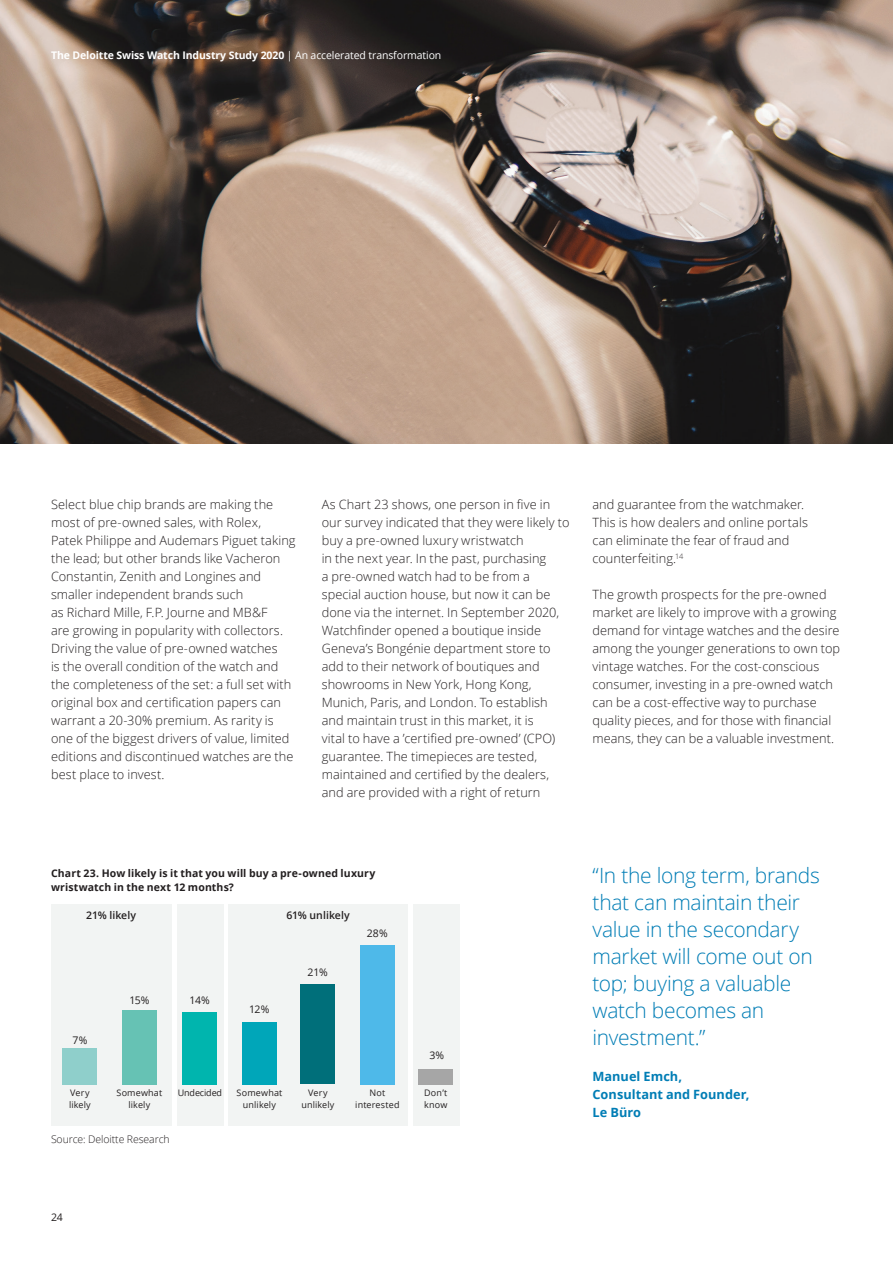
<style>
.page{position:relative;width:893px;height:1263px;background:#fff}
.page>*{position:absolute;margin:0;border:0;box-sizing:border-box;transform-origin:0 0}
.Quote_pullout_small{font:300 21px/27px "Open Sans";letter-spacing:-.015em;color:#007db5}
.Body_copy__8_5_12pt{font:300 12.75px/18px "Open Sans";letter-spacing:.005em;color:#231f20}
.Quote_name_company{font:700 12.75px "Open Sans";color:#007db5}
.Chart_Table_small_he{font:700 10.5px "Open Sans";letter-spacing:.01em;color:#231f20}
.Brochure_title_right{font:700 10.5px "Open Sans";letter-spacing:-.01em;color:#fff}
.Disclaimers__7_9_5pt{font:300 10.5px "Open Sans";letter-spacing:-.01em;color:#231f20}
.Body_copy__8_5_12pt-2{font:10.5px "Open Sans";letter-spacing:-.025em;color:#231f20}
.Body_copy__8_5_12pt-3{font:600 10.5px "Open Sans";letter-spacing:.005em;color:#231f20}
.Body_copy__8_5_12pt-4{font:9px/12px "Open Sans";letter-spacing:.015em;color:#231f20;text-align:center}
.Body_copy__8_5_12pt-5{font:9px "Open Sans";letter-spacing:-.015em;color:#231f20}
.s1{font-weight:400}
</style>
<div class="page">
<div style="left:51px;top:905px;width:120px;height:221px;background:#f2f4f3"></div>
<div style="left:177px;top:905px;width:46px;height:221px;background:#f2f4f3"></div>
<div style="left:414px;top:905px;width:46px;height:221px;background:#f2f4f3"></div>
<div style="left:228px;top:905px;width:180px;height:221px;background:#f2f4f3"></div>
<img style="left:0;top:0;width:893px;height:443px">
<div style="left:63px;top:1048px;width:34px;height:36px;background:#8fcfcb"></div>
<div style="left:122px;top:1009px;width:34px;height:75px;background:#66c2b4"></div>
<div style="left:183px;top:1012px;width:34px;height:72px;background:#00b5ae"></div>
<div style="left:242px;top:1022px;width:34px;height:62px;background:#00a6b9"></div>
<div style="left:360px;top:945px;width:34px;height:139px;background:#4eb9e9"></div>
<div style="left:301px;top:984px;width:34px;height:100px;background:#006f7a"></div>
<div style="left:419px;top:1069px;width:34px;height:15px;background:#a6a6a6"></div>
<p class="Brochure_title_right" style="left:51px;top:48px;width:392px">The Deloitte Swiss Watch Industry Study 2020 <span class="s1">| An accelerated transformation</span></p>
<p class="Body_copy__8_5_12pt" style="left:51px;top:495px;width:246px">Select blue chip brands are making the most of pre-owned sales, with Rolex, Patek Philippe and Audemars Piguet taking the lead; but other brands like Vacheron Constantin, Zenith and Longines and smaller independent brands such</p>
<p class="Body_copy__8_5_12pt" style="left:51px;top:603px;width:218px">as Richard Mille, F.P. Journe and MB&amp;F</p>
<p class="Body_copy__8_5_12pt" style="left:51px;top:621px;width:233px">are growing in popularity with collectors.<br>Driving the value of pre-owned watches</p>
<p class="Body_copy__8_5_12pt" style="left:51px;top:657px;width:244px">is the overall condition of the watch and the completeness of the set: a full set with original box and certification papers can warrant a 20-30% premium. As rarity is one of the biggest drivers of value, limited editions and discontinued watches are the best place to invest.</p>
<p class="Body_copy__8_5_12pt" style="left:322px;top:495px;width:249px">As Chart 23 shows, one person in five in our survey indicated that they were likely to buy a pre-owned luxury wristwatch</p>
<p class="Body_copy__8_5_12pt" style="left:322px;top:549px;width:226px">in the next year. In the past, purchasing</p>
<p class="Body_copy__8_5_12pt" style="left:322px;top:567px;width:239px">a pre-owned watch had to be from a special auction house, but now it can be done via the internet. In September 2020,</p>
<p class="Body_copy__8_5_12pt" style="left:322px;top:621px;width:235px">Watchfinder opened a boutique inside Geneva’s Bongénie department store to add to their network of boutiques and showrooms in New York, Hong Kong, Munich, Paris, and London. To establish and maintain trust in this market, it is vital to have a ’certified pre-owned’ (CPO) guarantee. The timepieces are tested, maintained and certified by the dealers, and are provided with a right of return</p>
<p class="Body_copy__8_5_12pt" style="left:592px;top:495px;width:217px">and guarantee from the watchmaker.<br>This is how dealers and online portals can eliminate the fear of fraud and counterfeiting.<sup>14</sup></p>
<p class="Body_copy__8_5_12pt" style="left:592px;top:585px;width:249px">The growth prospects for the pre-owned market are likely to improve with a growing demand for vintage watches and the desire among the younger generations to own top vintage watches. For the cost-conscious consumer, investing in a pre-owned watch can be a cost-effective way to purchase quality pieces, and for those with financial means, they can be a valuable investment.</p>
<p class="Chart_Table_small_he" style="left:51px;top:866px;width:326px">Chart 23. How likely is it that you will buy a pre-owned luxury</p>
<p class="Chart_Table_small_he" style="left:51px;top:880px;width:184px">wristwatch in the next 12 months?</p>
<p class="Body_copy__8_5_12pt-3" style="left:86px;top:908px;width:52px">21% likely</p>
<p class="Body_copy__8_5_12pt-3" style="left:287px;top:908px;width:65px">61% unlikely</p>
<p class="Body_copy__8_5_12pt-2" style="left:73px;top:1033px;width:16px">7%</p>
<p class="Body_copy__8_5_12pt-2" style="left:129px;top:992px;width:22px">15%</p>
<p class="Body_copy__8_5_12pt-2" style="left:190px;top:993px;width:22px">14%</p>
<p class="Body_copy__8_5_12pt-2" style="left:249px;top:1002px;width:22px">12%</p>
<p class="Body_copy__8_5_12pt-2" style="left:308px;top:965px;width:22px">21%</p>
<p class="Body_copy__8_5_12pt-2" style="left:367px;top:926px;width:22px">28%</p>
<p class="Body_copy__8_5_12pt-2" style="left:429px;top:1048px;width:16px">3%</p>
<p class="Body_copy__8_5_12pt-4" style="left:69px;top:1086px;width:23px;text-align:left">Very likely</p>
<p class="Body_copy__8_5_12pt-4" style="left:117px;top:1086px;width:47px">Somewhat likely</p>
<p class="Body_copy__8_5_12pt-5" style="left:178px;top:1086px;width:46px">Undecided</p>
<p class="Body_copy__8_5_12pt-4" style="left:237px;top:1086px;width:47px">Somewhat unlikely</p>
<p class="Body_copy__8_5_12pt-4" style="left:355px;top:1086px;width:46px">Not interested</p>
<p class="Body_copy__8_5_12pt-4" style="left:301px;top:1086px;width:35px">Very unlikely</p>
<p class="Body_copy__8_5_12pt-4" style="left:424px;top:1086px;width:25px;text-align:left">Don’t know</p>
<p class="Disclaimers__7_9_5pt" style="left:51px;top:1132px;width:120px">Source: Deloitte Research</p>
<p class="Quote_pullout_small" style="left:592px;top:861px;width:229px">“In the long term, brands that can maintain their value in the secondary market will come out on top; buying a valuable watch becomes an investment.”</p>
<p class="Quote_name_company" style="left:592px;top:1067px;width:91px">Manuel Emch,</p>
<p class="Quote_name_company" style="left:592px;top:1085px;width:158px">Consultant and Founder,</p>
<p class="Quote_name_company" style="left:592px;top:1103px;width:50px">Le Büro</p>
<p class="Body_copy__8_5_12pt-2" style="left:51px;top:1210px;width:13px">24</p>
</div>
